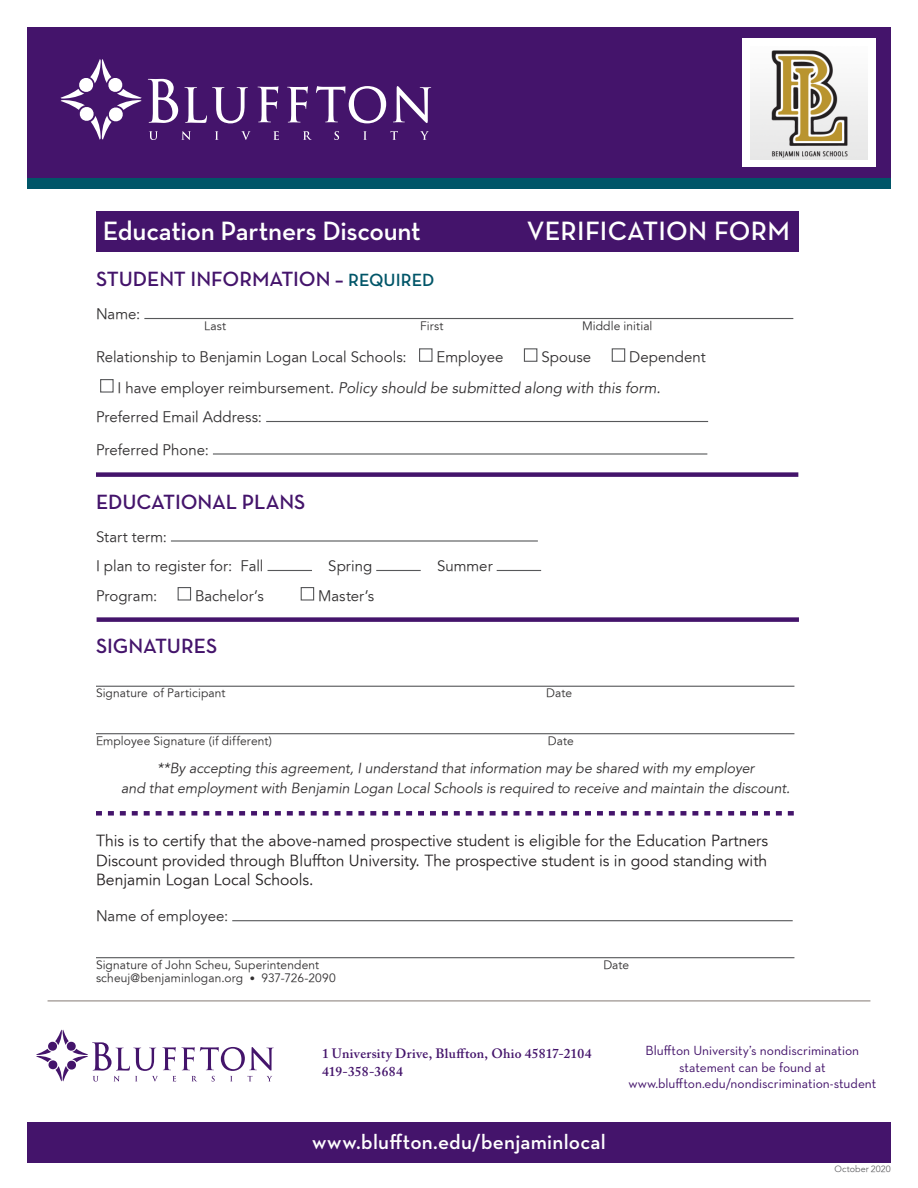
<style>
.page{position:relative;width:918px;height:1188px;background:#fff}
.page>*{position:absolute;margin:0;border:0;box-sizing:border-box;transform-origin:0 0}
.t1{font:600 27px "Neutra Text";letter-spacing:-.01em;color:#fff}
.t2{font:600 21px "Neutra Text";color:#44146b}
.t3{font:600 21px "Neutra Text";letter-spacing:.01em;color:#fff}
.t4{font:300 15.75px/19.5px "Avenir 45";color:#231f20;text-align:justify}
.t5{font:300 15px "Avenir 45";color:#312f30}
.t6{font:italic 15px "Avenir";color:#312f30}
.t7{font:italic 14.25px/19.5px "Avenir";color:#312f30;text-align:center}
.t8{font:13.5px/16.5px "Neutra Text";color:#44146b;text-align:center}
.t9{font:600 13.5px "Adobe Caslon Pro";letter-spacing:.02em;color:#44146b}
.t10{font:300 12px "Avenir 45";letter-spacing:.01em;color:#312f30}
.t11{font:300 9px "Avenir 45";letter-spacing:.005em;color:#636366}
.s1{font-size:18px;color:#005568}
.s2{font-family:"Avenir 45";font-weight:300;font-style:normal}
.s3{font-size:10.5px}
</style>
<div class="page">
<div style="left:27px;top:27px;width:864px;height:158px;background:#44146b"></div>
<div style="left:27px;top:179px;width:864px;height:10px;background:#005568"></div>
<div style="left:96px;top:212px;width:702px;height:40px;background:#44146b"></div>
<svg style="left:184px;top:87px;width:64px;height:36px"></svg>
<svg style="left:148px;top:79px;width:30px;height:44px"></svg>
<svg style="left:258px;top:86px;width:20px;height:36px"></svg>
<svg style="left:287px;top:86px;width:21px;height:36px"></svg>
<svg style="left:316px;top:86px;width:70px;height:37px"></svg>
<svg style="left:393px;top:86px;width:38px;height:37px"></svg>
<svg style="left:149px;top:131px;width:9px;height:9px"></svg>
<svg style="left:181px;top:131px;width:10px;height:9px"></svg>
<svg style="left:215px;top:131px;width:4px;height:9px"></svg>
<svg style="left:241px;top:131px;width:10px;height:9px"></svg>
<svg style="left:273px;top:131px;width:6px;height:9px"></svg>
<svg style="left:303px;top:131px;width:9px;height:9px"></svg>
<svg style="left:334px;top:131px;width:5px;height:9px"></svg>
<svg style="left:363px;top:131px;width:4px;height:9px"></svg>
<svg style="left:390px;top:131px;width:8px;height:9px"></svg>
<svg style="left:420px;top:131px;width:9px;height:9px"></svg>
<svg style="left:61px;top:59px;width:81px;height:81px"></svg>
<hr style="left:144px;top:318px;width:649px;height:1px;background:#57585a">
<div style="left:419px;top:348px;width:14px;height:14px;border:1px solid #57585a"></div>
<div style="left:524px;top:348px;width:13px;height:14px;border:1px solid #57585a"></div>
<div style="left:612px;top:348px;width:13px;height:14px;border:1px solid #57585a"></div>
<div style="left:100px;top:379px;width:14px;height:14px;border:1px solid #57585a"></div>
<hr style="left:266px;top:421px;width:442px;height:1px;background:#57585a">
<hr style="left:213px;top:453px;width:494px;height:2px;background:#57585a">
<hr style="left:171px;top:540px;width:367px;height:2px;background:#57585a">
<hr style="left:268px;top:570px;width:44px;height:1px;background:#57585a">
<hr style="left:376px;top:570px;width:45px;height:1px;background:#57585a">
<hr style="left:497px;top:570px;width:44px;height:1px;background:#57585a">
<div style="left:178px;top:587px;width:13px;height:14px;border:1px solid #57585a"></div>
<div style="left:301px;top:587px;width:13px;height:14px;border:1px solid #57585a"></div>
<hr style="left:96px;top:686px;width:698px;height:1px;background:#57585a">
<hr style="left:96px;top:733px;width:698px;height:1px;background:#57585a">
<hr style="left:232px;top:920px;width:561px;height:1px;background:#57585a">
<hr style="left:96px;top:957px;width:698px;height:1px;background:#57585a">
<div style="left:27px;top:1123px;width:864px;height:40px;background:#44146b"></div>
<svg style="left:36px;top:1030px;width:238px;height:52px"></svg>
<hr style="left:48px;top:1000px;width:822px;height:1px;background:#918883">
<div style="left:742px;top:39px;width:134px;height:128px;background:#fff"></div>
<div style="left:96px;top:472px;width:702px;height:5px;background:#44146b"></div>
<div style="left:97px;top:617px;width:702px;height:5px;background:#44146b"></div>
<svg style="left:96px;top:811px;width:698px;height:5px"></svg>
<img style="left:750px;top:50px;width:117px;height:109px">
<p class="t1" style="left:103px;top:215px;width:320px">Education Partners Discount</p>
<p class="t1" style="left:527px;top:215px;width:265px">VERIFICATION FORM</p>
<p class="t2" style="left:96px;top:266px;width:340px">STUDENT INFORMATION – <span class="s1">REQUIRED</span></p>
<p class="t5" style="left:96px;top:305px;width:46px">Name:</p>
<p class="t10" style="left:204px;top:319px;width:24px">Last</p>
<p class="t10" style="left:420px;top:319px;width:25px">First</p>
<p class="t10" style="left:582px;top:319px;width:72px">Middle initial</p>
<p class="t5" style="left:96px;top:348px;width:312px">Relationship to Benjamin Logan Local Schools:</p>
<p class="t5" style="left:437px;top:348px;width:68px">Employee</p>
<p class="t5" style="left:541px;top:348px;width:51px">Spouse</p>
<p class="t5" style="left:629px;top:348px;width:78px">Dependent</p>
<p class="t6" style="left:118px;top:379px;width:545px"><span class="s2">I have employer reimbursement.</span> Policy should be submitted along with this form.</p>
<p class="t5" style="left:96px;top:408px;width:168px">Preferred Email Address:</p>
<p class="t5" style="left:96px;top:441px;width:114px">Preferred Phone:</p>
<p class="t2" style="left:96px;top:489px;width:211px">EDUCATIONAL PLANS</p>
<p class="t5" style="left:96px;top:528px;width:72px">Start term:</p>
<p class="t5" style="left:96px;top:557px;width:169px">I plan to register for: Fall</p>
<p class="t5" style="left:328px;top:557px;width:45px">Spring</p>
<p class="t5" style="left:437px;top:557px;width:57px">Summer</p>
<p class="t5" style="left:96px;top:587px;width:63px">Program:</p>
<p class="t5" style="left:195px;top:587px;width:70px">Bachelor’s</p>
<p class="t5" style="left:318px;top:587px;width:58px">Master’s</p>
<p class="t2" style="left:96px;top:633px;width:123px">SIGNATURES</p>
<p class="t10" style="left:96px;top:686px;width:131px">Signature of Participant</p>
<p class="t10" style="left:546px;top:686px;width:27px">Date</p>
<p class="t10" style="left:96px;top:734px;width:177px">Employee Signature (if different)</p>
<p class="t10" style="left:548px;top:734px;width:27px">Date</p>
<p class="t7" style="left:121px;top:759px;width:670px">**By accepting this agreement, I understand that information may be shared with my employer<br>and that employment with Benjamin Logan Local Schools is required to receive and maintain the discount.</p>
<p class="t4" style="left:96px;top:831px;width:674px">This is to certify that the above-named prospective student is eligible for the Education Partners Discount provided through Bluffton University. The prospective student is in good standing with Benjamin Logan Local Schools.</p>
<p class="t5" style="left:96px;top:907px;width:134px">Name of employee:</p>
<p class="t10" style="left:96px;top:958px;width:225px">Signature of John Scheu, Superintendent</p>
<p class="t10" style="left:603px;top:958px;width:27px">Date</p>
<p class="t10" style="left:96px;top:971px;width:241px">scheuj@benjaminlogan.org <span class="s3">•</span> 937-726-2090</p>
<p class="t9" style="left:322px;top:1046px;width:271px">1 University Drive, Bluffton, Ohio 45817-2104</p>
<p class="t9" style="left:322px;top:1064px;width:82px">419-358-3684</p>
<p class="t3" style="left:312px;top:1129px;width:295px">www.bluffton.edu/benjaminlocal</p>
<p class="t8" style="left:628px;top:1042px;width:250px">Bluffton University’s nondiscrimination statement can be found at www.bluffton.edu/nondiscrimination-student</p>
<p class="t11" style="left:834px;top:1163px;width:58px">October 2020</p>
</div>
